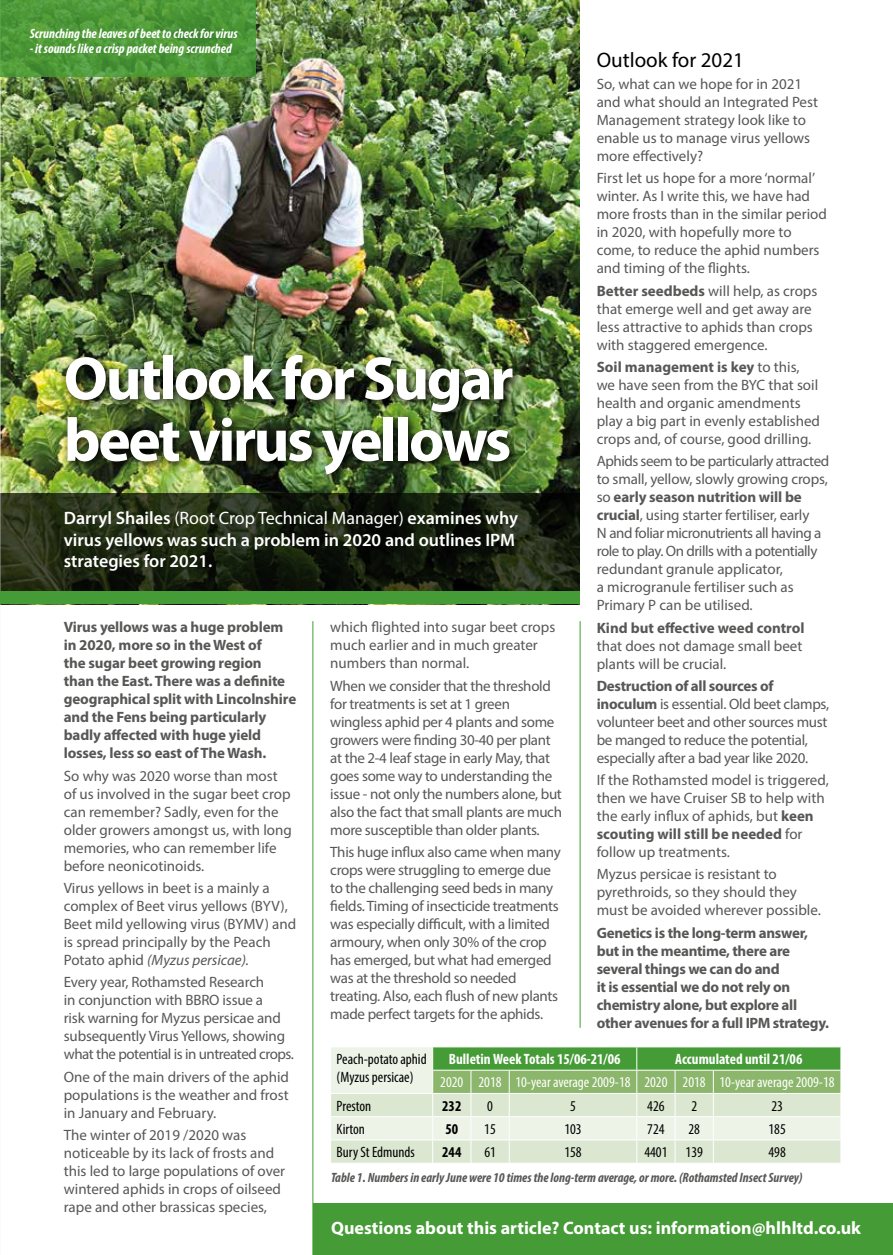
<style>
.page{position:relative;width:893px;height:1255px;background:#fff}
.page>*{position:absolute;margin:0;border:0;box-sizing:border-box;transform-origin:0 0}
.t1{font:700 61.5px/61.5px "Myriad Pro";letter-spacing:-.04em;color:#fff}
.t2{font:21px "Myriad Pro";color:#000}
.t3{font:600 18px/21.6px "Myriad Pro";color:#fff}
.t4{font:700 18px "Myriad Pro";color:#fff}
.t5{font:15px/18px "Myriad Pro";letter-spacing:-.005em;color:#575756}
.t6{font:700 15px/18px "Myriad Pro";letter-spacing:-.01em;color:#575756}
.t7{font:condensed 15px/18px "Myriad Pro";color:#000}
.t8{font:condensed 15px "Myriad Pro";color:#fff}
.t9{font:700 condensed 15px "Myriad Pro";color:#fff}
.t10{font:700 condensed 15px "Myriad Pro";color:#000}
.t11{font:italic 700 condensed 13.5px "Myriad Pro";color:#575756}
.t12{font:italic 700 condensed 13.5px "Myriad Pro";color:#fff}
.s1{font-weight:700}
.s2{font-weight:400}
.s3{font-style:italic}
</style>
<div class="page">
<div style="left:313px;top:1203px;width:580px;height:51px;background:#459b35"></div>
<img style="left:1px;top:0;width:578px;height:493px">
<svg style="left:1px;top:493px;width:578px;height:98px;background:#1a2211"></svg>
<img style="left:60px;top:349px;width:465px;height:137px">
<hr style="left:580px;top:621px;width:1px;height:406px;background:#459b35">
<img style="left:0;top:0;width:1px;height:593px">
<hr style="left:312px;top:621px;width:1px;height:633px;background:#459b35">
<div style="left:0;top:591px;width:579px;height:13px;background:#459b35"></div>
<svg style="left:331px;top:1047px;width:510px;height:115px;background:#bed8b1"></svg>
<svg style="left:0;top:0;width:255px;height:77px;background:#4d9838"></svg>
<p class="t12" style="left:30px;top:25px;width:209px">Scrunching the leaves of beet to check for virus</p>
<p class="t12" style="left:30px;top:40px;width:204px">- it sounds like a crisp packet being scrunched</p>
<h2 class="t2" style="left:597px;top:47px;width:149px">Outlook for 2021</h2>
<p class="t5" style="left:597px;top:75px;width:223px">So, what can we hope for in 2021 and what should an Integrated Pest<br>Management strategy look like to enable us to manage virus yellows more effectively?</p>
<p class="t5" style="left:597px;top:169px;width:232px">First let us hope for a more ‘normal’ winter. As I write this, we have had more frosts than in the similar period in 2020, with hopefully more to come, to reduce the aphid numbers and timing of the flights.</p>
<p class="t5" style="left:597px;top:281px;width:222px"><span class="s1">Better seedbeds</span> will help, as crops that emerge well and get away are less attractive to aphids than crops with staggered emergence.</p>
<p class="t5" style="left:597px;top:357px;width:225px"><span class="s1">Soil management is key</span> to this, we have seen from the BYC that soil health and organic amendments play a big part in evenly established crops and, of course, good drilling.</p>
<p class="t5" style="left:597px;top:452px;width:234px">Aphids seem to be particularly attracted to small, yellow, slowly growing crops, so <span class="s1">early season nutrition will be crucial</span>, using starter fertiliser, early<br>N and foliar micronutrients all having a role to play. On drills with a potentially redundant granule applicator,<br>a microgranule fertiliser such as Primary P can be utilised.</p>
<p class="t6" style="left:597px;top:618px;width:209px">Kind but effective weed control</p>
<p class="t5" style="left:597px;top:636px;width:207px">that does not damage small beet plants will be crucial.</p>
<p class="t5" style="left:597px;top:676px;width:234px"><span class="s1">Destruction of all sources of inoculum</span> is essential. Old beet clamps, volunteer beet and other sources must be manged to reduce the potential, especially after a bad year like 2020.</p>
<p class="t5" style="left:597px;top:770px;width:234px">If the Rothamsted model is triggered, then we have Cruiser SB to help with the early influx of aphids, but <span class="s1">keen scouting will still be needed</span> for follow up treatments.</p>
<p class="t5" style="left:597px;top:865px;width:226px">Myzus persicae is resistant to pyrethroids, so they should they must be avoided wherever possible.</p>
<p class="t6" style="left:597px;top:923px;width:234px">Genetics is the long-term answer, but in the meantime, there are several things we can do and<br>it is essential we do not rely on chemistry alone, but explore all other avenues for a full IPM strategy.</p>
<h1 class="t1" style="left:64px;top:346px;width:451px">Outlook for Sugar beet virus yellows</h1>
<p class="t3" style="left:64px;top:506px;width:456px">Darryl Shailes <span class="s2">(Root Crop Technical Manager)</span> examines why virus yellows was such a problem in 2020 and outlines IPM strategies for 2021.</p>
<p class="t5" style="left:330px;top:618px;width:226px">which flighted into sugar beet crops much earlier and in much greater numbers than normal.</p>
<p class="t5" style="left:330px;top:676px;width:233px">When we consider that the threshold for treatments is set at 1 green wingless aphid per 4 plants and some growers were finding 30-40 per plant at the 2-4 leaf stage in early May, that goes some way to understanding the issue - not only the numbers alone, but also the fact that small plants are much more susceptible than older plants.</p>
<p class="t5" style="left:330px;top:842px;width:232px">This huge influx also came when many crops were struggling to emerge due to the challenging seed beds in many fields. Timing of insecticide treatments was especially difficult, with a limited armoury, when only 30% of the crop has emerged, but what had emerged was at the threshold so needed treating. Also, each flush of new plants made perfect targets for the aphids.</p>
<p class="t6" style="left:64px;top:617px;width:234px">Virus yellows was a huge problem in 2020, more so in the West of<br>the sugar beet growing region<br>than the East. There was a definite geographical split with Lincolnshire and the Fens being particularly badly affected with huge yield losses, less so east of The Wash.</p>
<p class="t5" style="left:64px;top:766px;width:230px">So why was 2020 worse than most of us involved in the sugar beet crop can remember? Sadly, even for the older growers amongst us, with long memories, who can remember life before neonicotinoids.</p>
<p class="t5" style="left:64px;top:878px;width:234px">Virus yellows in beet is a mainly a complex of Beet virus yellows (BYV), Beet mild yellowing virus (BYMV) and is spread principally by the Peach Potato aphid <span class="s3">(Myzus persicae).</span></p>
<p class="t5" style="left:64px;top:973px;width:232px">Every year, Rothamsted Research<br>in conjunction with BBRO issue a<br>risk warning for Myzus persicae and subsequently Virus Yellows, showing what the potential is in untreated crops.</p>
<p class="t5" style="left:64px;top:1067px;width:227px;text-align:justify">One of the main drivers of the aphid populations is the weather and frost in January and February.</p>
<p class="t5" style="left:64px;top:1125px;width:223px">The winter of 2019 /2020 was noticeable by its lack of frosts and this led to large populations of over wintered aphids in crops of oilseed rape and other brassicas species,</p>
<p class="t7" style="left:337px;top:1049px;width:92px">Peach-potato aphid (Myzus persicae)</p>
<p class="t9" style="left:449px;top:1049px;width:173px">Bulletin Week Totals 15/06-21/06</p>
<p class="t9" style="left:675px;top:1049px;width:129px">Accumulated until 21/06</p>
<p class="t8" style="left:440px;top:1073px;width:396px">2020 2018 10-year average 2009-18 2020 2018 10-year average 2009-18</p>
<p class="t7" style="left:337px;top:1096px;width:36px">Preston</p>
<p class="t10" style="left:442px;top:1096px;width:21px">232</p>
<p class="t7" style="left:487px;top:1096px;width:7px">0</p>
<p class="t7" style="left:570px;top:1096px;width:7px">5</p>
<p class="t7" style="left:647px;top:1096px;width:19px">426</p>
<p class="t7" style="left:691px;top:1096px;width:7px">2</p>
<p class="t7" style="left:771px;top:1096px;width:13px">23</p>
<p class="t7" style="left:337px;top:1119px;width:30px">Kirton</p>
<p class="t10" style="left:445px;top:1119px;width:14px">50</p>
<p class="t7" style="left:484px;top:1119px;width:13px">15</p>
<p class="t7" style="left:564px;top:1119px;width:19px">103</p>
<p class="t7" style="left:647px;top:1119px;width:19px">724</p>
<p class="t7" style="left:688px;top:1119px;width:13px">28</p>
<p class="t7" style="left:768px;top:1119px;width:19px">185</p>
<p class="t7" style="left:337px;top:1142px;width:80px">Bury St Edmunds</p>
<p class="t10" style="left:442px;top:1142px;width:21px">244</p>
<p class="t7" style="left:484px;top:1142px;width:13px">61</p>
<p class="t7" style="left:564px;top:1142px;width:19px">158</p>
<p class="t7" style="left:644px;top:1142px;width:60px">4401 139</p>
<p class="t7" style="left:768px;top:1142px;width:19px">498</p>
<p class="t11" style="left:331px;top:1168px;width:473px">Table 1. Numbers in early June were 10 times the long-term average, or more. (Rothamsted Insect Survey)</p>
<p class="t4" style="left:331px;top:1216px;width:531px">Questions about this article? Contact us: information@hlhltd.co.uk</p>
</div>
